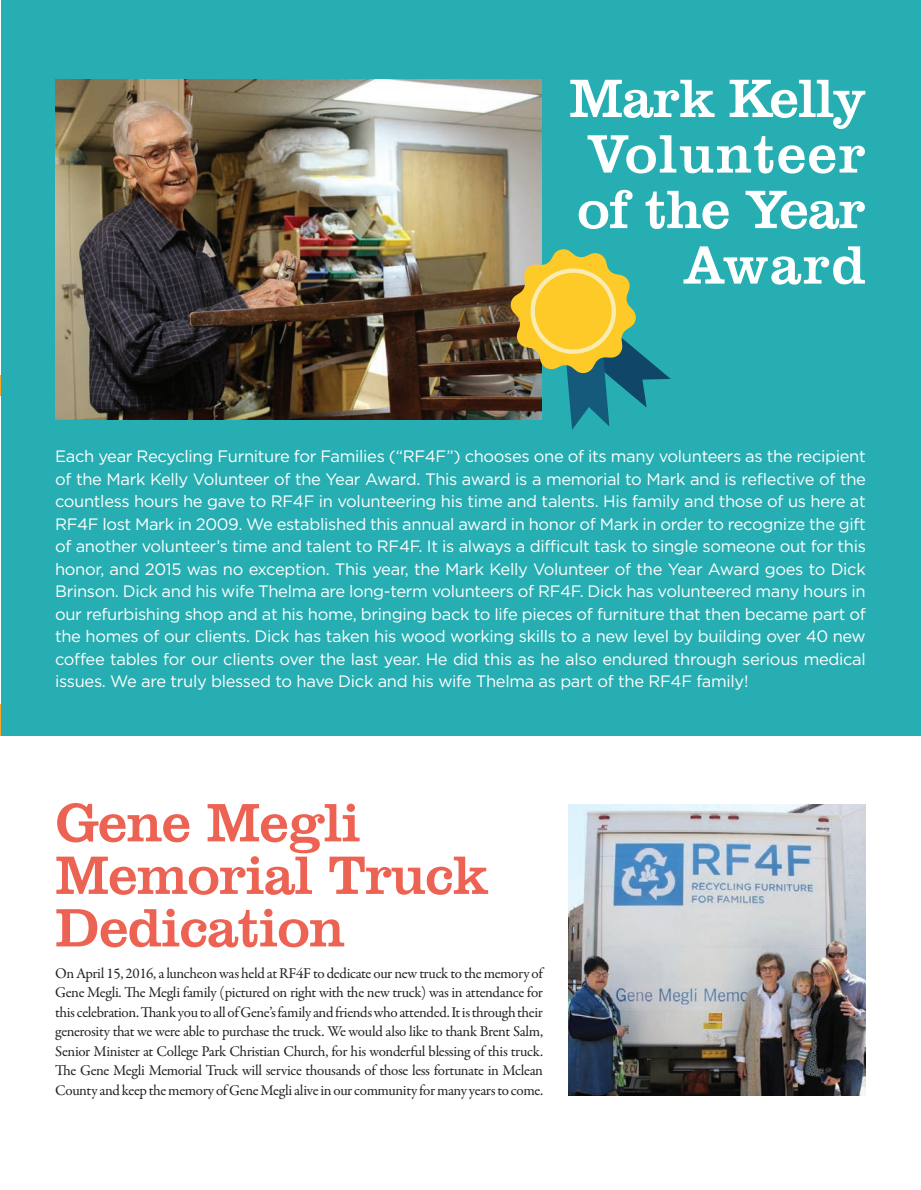
<style>
.page{position:relative;width:921px;height:1190px;background:#fff}
.page>*{position:absolute;margin:0;border:0;box-sizing:border-box;transform-origin:0 0}
.t1{font:55.5px/55.5px "Clarendon BT";letter-spacing:-.02em;color:#fff;text-align:right}
.t2{font:55.5px/52.5px "Clarendon BT";letter-spacing:-.02em;color:#ed6353}
.t3{font:16.5px/22.5px "Gotham";letter-spacing:-.02em;color:#fff;text-align:justify}
.t4{font:15px/19.5px "Garamond Premr Pro";letter-spacing:-.025em;color:#231f20;text-align:justify}
</style>
<div class="page">
<div style="left:1px;top:0;width:919px;height:735px;background:#26aeb2"></div>
<img style="left:55px;top:79px;width:486px;height:341px">
<svg style="left:509px;top:247px;width:161px;height:183px"></svg>
<hr style="left:0;top:704px;width:1px;height:31px;background:#f9a625">
<svg style="left:0;top:375px;width:1px;height:20px"></svg>
<img style="left:568px;top:804px;width:297px;height:291px">
<h1 class="t1" style="left:569px;top:69px;width:298px">Mark Kelly<br>Volunteer of the Year<br>Award</h1>
<p class="t3" style="left:55px;top:444px;width:812px">Each year Recycling Furniture for Families (“RF4F”) chooses one of its many volunteers as the recipient of the Mark Kelly Volunteer of the Year Award. This award is a memorial to Mark and is reflective of the countless hours he gave to RF4F in volunteering his time and talents. His family and those of us here at RF4F lost Mark in 2009. We established this annual award in honor of Mark in order to recognize the gift of another volunteer’s time and talent to RF4F. It is always a difficult task to single someone out for this honor, and 2015 was no exception. This year, the Mark Kelly Volunteer of the Year Award goes to Dick Brinson. Dick and his wife Thelma are long-term volunteers of RF4F. Dick has volunteered many hours in our refurbishing shop and at his home, bringing back to life pieces of furniture that then became part of the homes of our clients. Dick has taken his wood working skills to a new level by building over 40 new coffee tables for our clients over the last year. He did this as he also endured through serious medical issues. We are truly blessed to have Dick and his wife Thelma as part of the RF4F family!</p>
<h1 class="t2" style="left:55px;top:794px;width:434px">Gene Megli<br>Memorial Truck<br>Dedication</h1>
<p class="t4" style="left:55px;top:963px;width:489px">On April 15, 2016, a luncheon was held at RF4F to dedicate our new truck to the memory of Gene Megli. The Megli family (pictured on right with the new truck) was in attendance for this celebration. Thank you to all of Gene’s family and friends who attended. It is through their generosity that we were able to purchase the truck. We would also like to thank Brent Salm, Senior Minister at College Park Christian Church, for his wonderful blessing of this truck.<br>The Gene Megli Memorial Truck will service thousands of those less fortunate in Mclean County and keep the memory of Gene Megli alive in our community for many years to come.</p>
</div>
